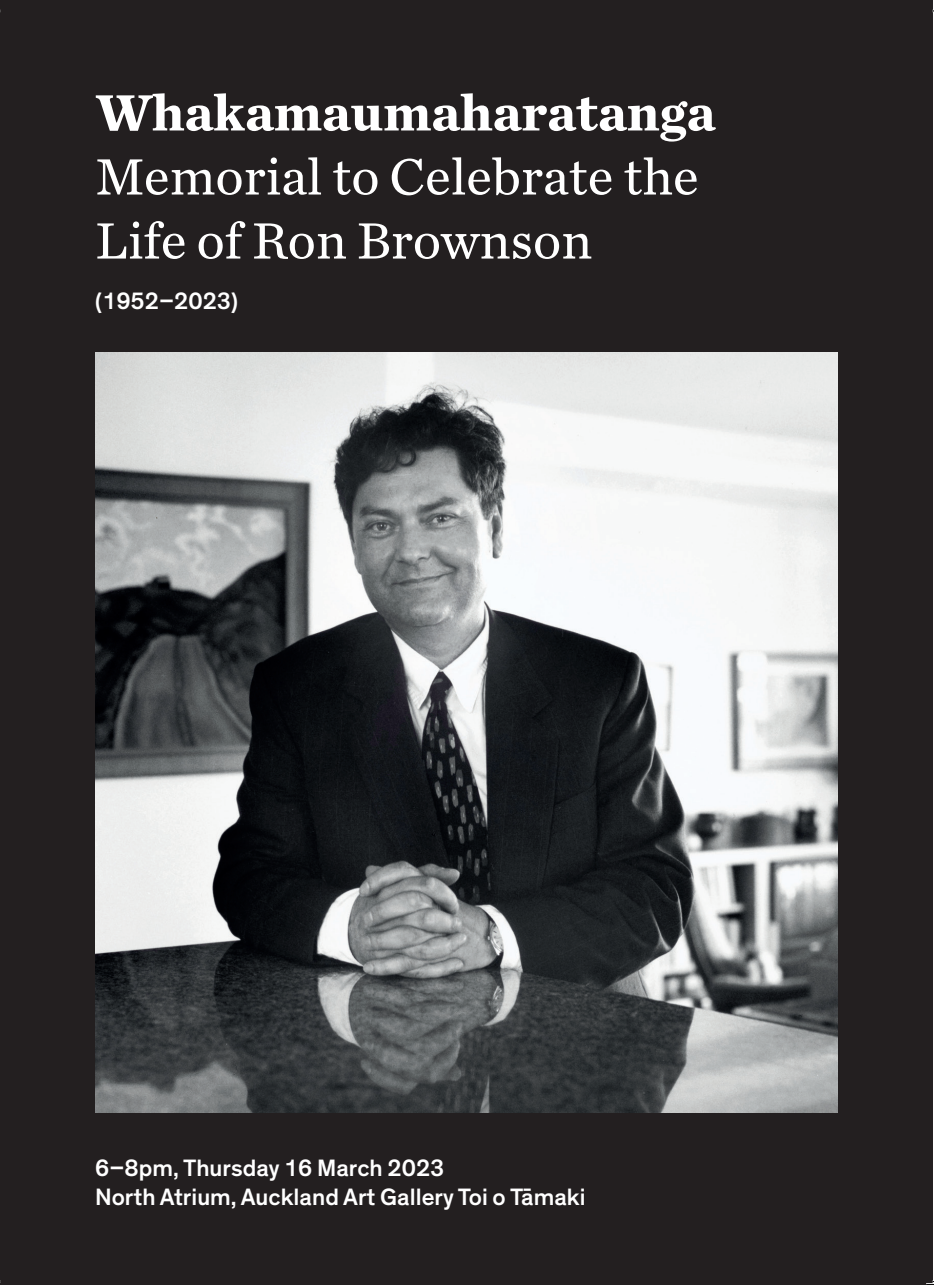
<style>
.page{position:relative;width:934px;height:1285px;background:#fff}
.page>*{position:absolute;margin:0;border:0;box-sizing:border-box;transform-origin:0 0}
.t1{font:53.4px/64px "Chronicle Text G2";color:#fff}
.t2{font:700 53.4px "Chronicle Text G2";color:#fff}
.t3{font:500 24.2px/29px "Theinhardt";color:#fff}
</style>
<div class="page">
<div style="left:0;top:0;width:932px;height:1285px;background:#231f20"></div>
<img style="left:95px;top:353px;width:742px;height:759px">
<svg style="left:926px;top:1280px;width:8px;height:5px"></svg>
<h1 class="t2" style="left:95px;top:69px;width:621px">Whakamaumaharatanga</h1>
<h1 class="t1" style="left:95px;top:142px;width:604px">Memorial to Celebrate the<br>Life of Ron Brownson</h1>
<p class="t3" style="left:95px;top:286px;width:144px">(1952–2023)</p>
<p class="t3" style="left:95px;top:1153px;width:491px">6–8pm, Thursday 16 March 2023<br>North Atrium, Auckland Art Gallery Toi o Tāmaki</p>
</div>
